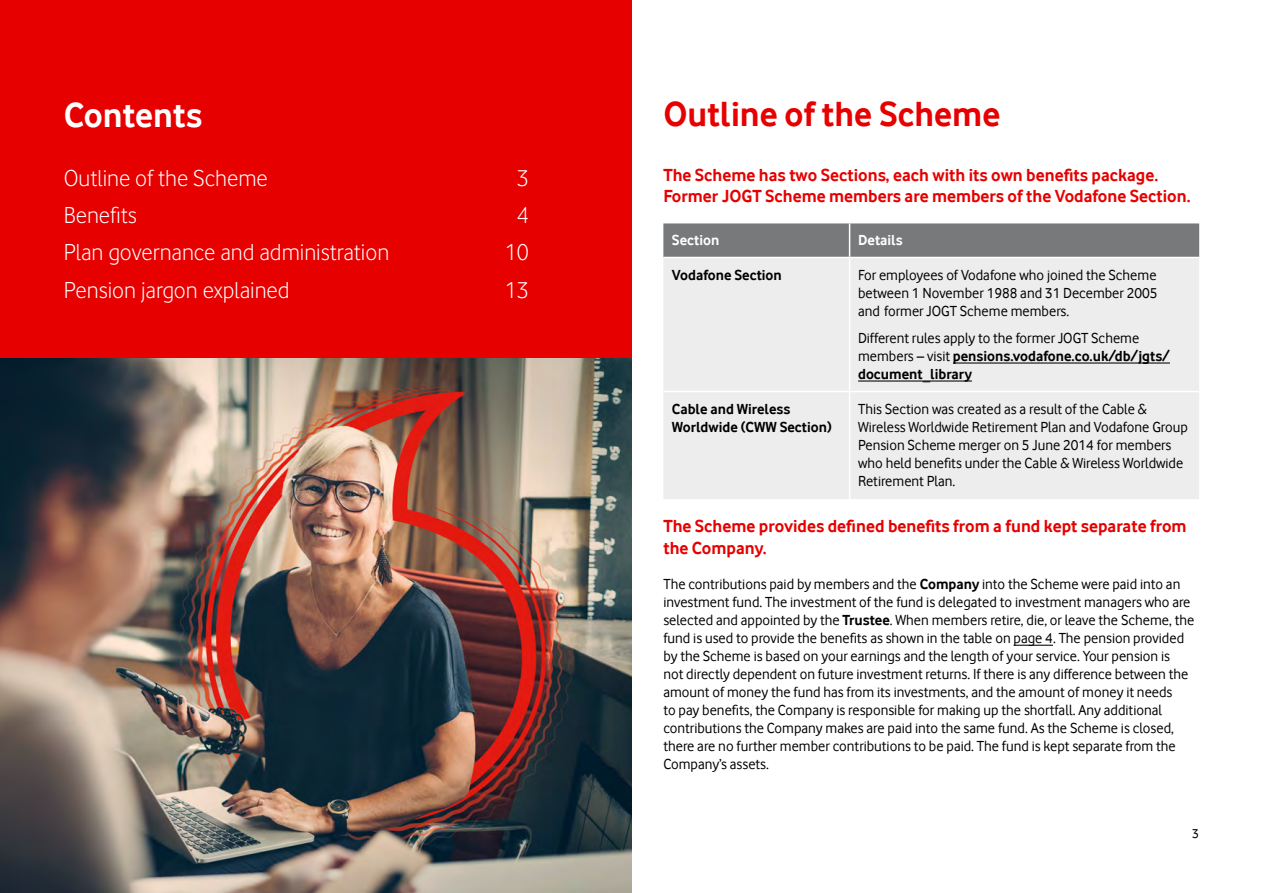
<style>
.page{position:relative;width:1263px;height:893px;background:#fff}
.page>*{position:absolute;margin:0;border:0;box-sizing:border-box;transform-origin:0 0}
.t1{font:700 36px "Vodafone Rg";color:#e60000}
.t2{font:700 36px "Vodafone Rg";color:#fff}
.t3{font:24px "Vodafone Lt";color:#fff}
.t4{font:700 18px/21.6px "Vodafone Rg";color:#e60000}
.t5{font:15px/18px "Vodafone Rg";color:#000}
.t6{font:700 15px/18px "Vodafone Rg";color:#000}
.t7{font:700 15px "Vodafone Rg";color:#fff}
.t8{font:13.5px "Vodafone Rg";color:#000}
.s1{font-weight:700}
</style>
<div class="page">
<img style="left:0;top:357px;width:631px;height:536px">
<div style="left:663px;top:223px;width:536px;height:34px;background:#77797a"></div>
<div style="left:663px;top:258px;width:536px;height:241px;background:#ededed"></div>
<hr style="left:849px;top:223px;width:1px;height:34px;background:#fff">
<hr style="left:849px;top:258px;width:1px;height:133px;background:#fff">
<hr style="left:663px;top:391px;width:187px;height:1px;background:#fff">
<hr style="left:850px;top:391px;width:349px;height:1px;background:#fff">
<hr style="left:849px;top:392px;width:1px;height:107px;background:#fff">
<hr style="left:953px;top:362px;width:217px;height:2px;background:#000">
<hr style="left:858px;top:380px;width:114px;height:2px;background:#000">
<hr style="left:1013px;top:645px;width:40px;height:1px;background:#000">
<div style="left:0;top:0;width:631px;height:357px;background:#e60000"></div>
<h1 class="t2" style="left:64px;top:94px;width:140px">Contents</h1>
<h2 class="t3" style="left:64px;top:164px;width:205px">Outline of the Scheme</h2>
<h2 class="t3" style="left:517px;top:164px;width:14px">3</h2>
<h2 class="t3" style="left:64px;top:201px;width:75px">Benefits</h2>
<h2 class="t3" style="left:517px;top:201px;width:14px">4</h2>
<h2 class="t3" style="left:64px;top:239px;width:327px">Plan governance and administration</h2>
<h2 class="t3" style="left:505px;top:239px;width:26px">10</h2>
<h2 class="t3" style="left:64px;top:276px;width:227px">Pension jargon explained</h2>
<h2 class="t3" style="left:505px;top:276px;width:26px">13</h2>
<h1 class="t1" style="left:663px;top:93px;width:338px">Outline of the Scheme</h1>
<p class="t4" style="left:663px;top:164px;width:529px">The Scheme has two Sections, each with its own benefits package.<br>Former JOGT Scheme members are members of the Vodafone Section.</p>
<p class="t7" style="left:672px;top:232px;width:49px">Section</p>
<p class="t7" style="left:858px;top:232px;width:46px">Details</p>
<p class="t6" style="left:672px;top:266px;width:111px">Vodafone Section</p>
<p class="t5" style="left:858px;top:266px;width:301px;text-align:justify">For employees of Vodafone who joined the Scheme between 1 November 1988 and 31 December 2005 and former JOGT Scheme members.</p>
<p class="t5" style="left:858px;top:329px;width:313px">Different rules apply to the former JOGT Scheme members – visit <span class="s1">pensions.vodafone.co.uk/db/jgts/ document_library</span></p>
<p class="t6" style="left:672px;top:400px;width:161px">Cable and Wireless<br>Worldwide (CWW Section)</p>
<p class="t5" style="left:858px;top:400px;width:331px">This Section was created as a result of the Cable &amp; Wireless Worldwide Retirement Plan and Vodafone Group Pension Scheme merger on 5 June 2014 for members who held benefits under the Cable &amp; Wireless Worldwide Retirement Plan.</p>
<p class="t4" style="left:663px;top:515px;width:525px">The Scheme provides defined benefits from a fund kept separate from the Company.</p>
<p class="t5" style="left:663px;top:575px;width:532px">The contributions paid by members and the <span class="s1">Company</span> into the Scheme were paid into an investment fund. The investment of the fund is delegated to investment managers who are selected and appointed by the <span class="s1">Trustee</span>. When members retire, die, or leave the Scheme, the fund is used to provide the benefits as shown in the table on page 4. The pension provided by the Scheme is based on your earnings and the length of your service. Your pension is<br>not directly dependent on future investment returns. If there is any difference between the amount of money the fund has from its investments, and the amount of money it needs<br>to pay benefits, the Company is responsible for making up the shortfall. Any additional contributions the Company makes are paid into the same fund. As the Scheme is closed, there are no further member contributions to be paid. The fund is kept separate from the Company’s assets.</p>
<p class="t8" style="left:1192px;top:826px;width:8px">3</p>
</div>
